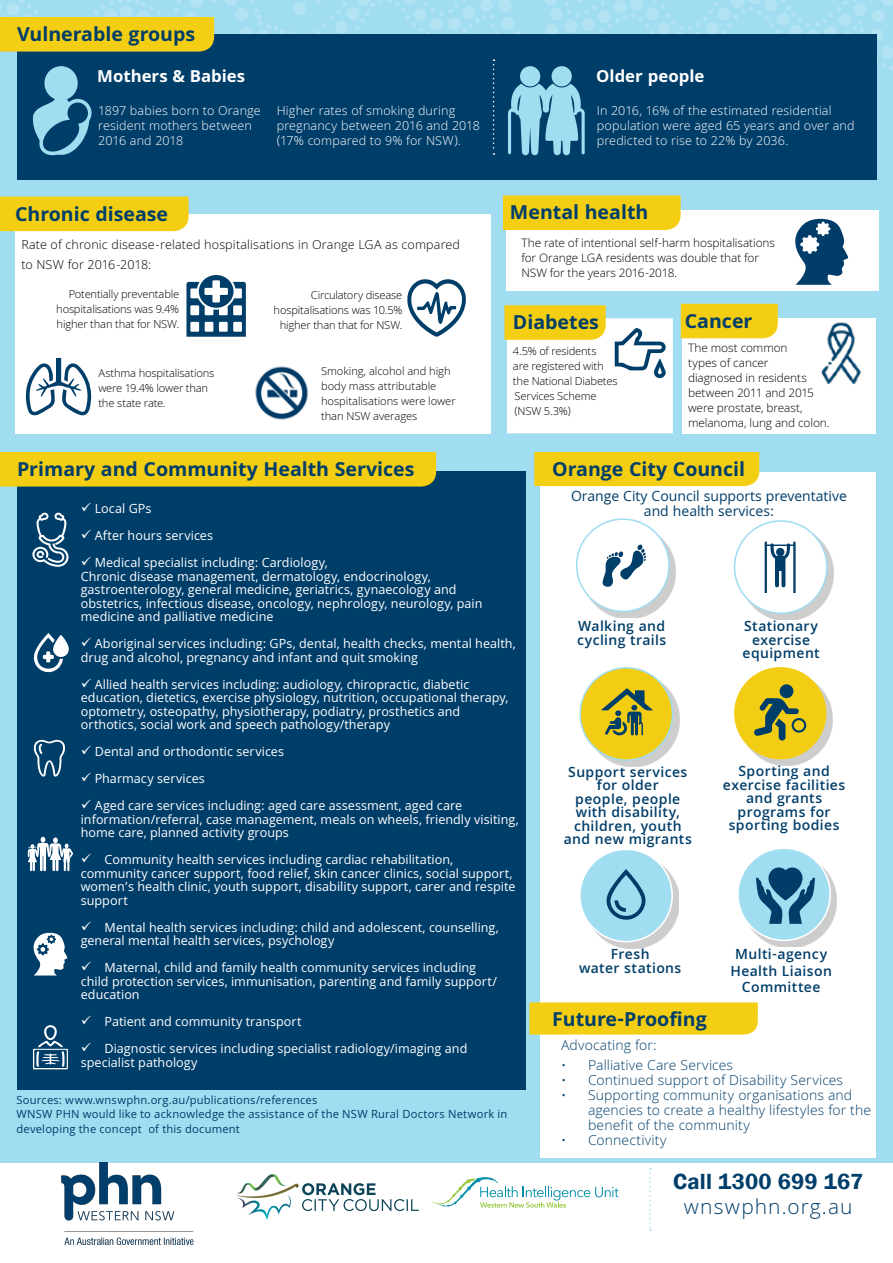
<style>
.page{position:relative;width:893px;height:1263px;background:#fff}
.page>*{position:absolute;margin:0;border:0;box-sizing:border-box;transform-origin:0 0}
.t1{font:600 22.5px "Franklin Gothic";letter-spacing:.005em;color:#003e6a}
.t2{font:300 22.5px "Khula";letter-spacing:.045em;color:#003e6a}
.t3{font:700 21px "Khula";color:#003e6a}
.t4{font:700 18px "Khula";color:#fff}
.t5{font:600 15px/13.5px "Khula";letter-spacing:.025em;color:#003e6a;text-align:center}
.t6{font:300 15px/15px "Khula";letter-spacing:.005em;color:#003e6a}
.t7{font:15px/15px "Khula";color:#003e6a;text-align:center}
.t8{font:13.5px/13.5px "Khula";color:#fff}
.t9{font:300 13.5px/15px "Khula";letter-spacing:.01em;color:#fff}
.t10{font:300 13.5px/19.5px "Khula";letter-spacing:.01em;color:#000}
.t11{font:300 12.75px/15px "Khula";letter-spacing:-.01em;color:#000}
.t12{font:300 12px/15px "Khula";letter-spacing:-.015em;color:#000}
.t13{font:12px/14.4px "Khula";letter-spacing:.015em;color:#003e6a}
</style>
<div class="page">
<div style="left:0;top:0;width:893px;height:1162px;background:#a1ddf1"></div>
<div style="left:17px;top:34px;width:859px;height:146px;background:#003e6a"></div>
<div style="left:17px;top:472px;width:508px;height:618px;background:#003e6a"></div>
<svg style="left:649px;top:1168px;width:2px;height:63px"></svg>
<div style="left:541px;top:472px;width:335px;height:685px;background:#fff"></div>
<div style="left:534px;top:452px;width:225px;height:34px;background:#f4ce12"></div>
<div style="left:506px;top:210px;width:373px;height:81px;background:#fff"></div>
<div style="left:503px;top:195px;width:178px;height:35px;background:#f4ce12"></div>
<div style="left:682px;top:318px;width:194px;height:115px;background:#fff"></div>
<div style="left:681px;top:304px;width:97px;height:34px;background:#f4ce12"></div>
<div style="left:15px;top:214px;width:475px;height:219px;background:#fff"></div>
<svg style="left:25px;top:358px;width:67px;height:58px"></svg>
<svg style="left:407px;top:279px;width:59px;height:58px"></svg>
<svg style="left:186px;top:275px;width:60px;height:62px"></svg>
<img style="left:255px;top:366px;width:53px;height:54px">
<div style="left:0;top:197px;width:189px;height:34px;background:#f4ce12"></div>
<div style="left:507px;top:318px;width:166px;height:115px;background:#fff"></div>
<svg style="left:504px;top:305px;width:102px;height:35px;background:#f3cf19"></svg>
<div style="left:529px;top:1002px;width:229px;height:32px;background:#f4ce12"></div>
<img style="left:821px;top:322px;width:40px;height:63px">
<div style="left:0;top:452px;width:436px;height:35px;background:#f4ce12"></div>
<svg style="left:0;top:0;width:893px;height:156px"></svg>
<svg style="left:615px;top:328px;width:51px;height:50px"></svg>
<svg style="left:33px;top:932px;width:34px;height:43px"></svg>
<svg style="left:33px;top:1025px;width:35px;height:44px"></svg>
<svg style="left:33px;top:633px;width:36px;height:40px"></svg>
<svg style="left:34px;top:740px;width:31px;height:37px"></svg>
<svg style="left:32px;top:513px;width:37px;height:54px"></svg>
<svg style="left:28px;top:837px;width:45px;height:34px"></svg>
<div style="left:585px;top:673px;width:94px;height:94px;background:#000;opacity:.2"></div>
<div style="left:580px;top:668px;width:92px;height:92px;background:#f2cd14;border-radius:50%"></div>
<div style="left:579px;top:667px;width:94px;height:94px;border:2px solid #a1ddf1;border-radius:50%"></div>
<div style="left:585px;top:855px;width:94px;height:94px;background:#000;opacity:.2"></div>
<div style="left:580px;top:849px;width:92px;height:93px;background:#a1ddf1;border-radius:50%"></div>
<div style="left:579px;top:848px;width:94px;height:94px;border:2px solid #fff;border-radius:50%"></div>
<div style="left:743px;top:853px;width:94px;height:94px;background:#000;opacity:.2"></div>
<div style="left:738px;top:848px;width:92px;height:92px;background:#a1ddf1;border-radius:50%"></div>
<div style="left:737px;top:847px;width:94px;height:94px;border:2px solid #fff;border-radius:50%"></div>
<div style="left:582px;top:524px;width:94px;height:94px;background:#000;opacity:.2"></div>
<div style="left:577px;top:519px;width:92px;height:92px;background:#fff;border-radius:50%"></div>
<div style="left:576px;top:518px;width:94px;height:94px;border:2px solid #a1ddf1;border-radius:50%"></div>
<div style="left:740px;top:673px;width:93px;height:92px;background:#000;opacity:.2"></div>
<div style="left:734px;top:667px;width:92px;height:92px;background:#f2cd14;border-radius:50%"></div>
<svg style="left:602px;top:544px;width:44px;height:43px"></svg>
<div style="left:740px;top:526px;width:94px;height:94px;background:#000;opacity:.2"></div>
<div style="left:735px;top:521px;width:92px;height:92px;background:#fff;border-radius:50%"></div>
<div style="left:734px;top:520px;width:94px;height:94px;border:2px solid #a1ddf1;border-radius:50%"></div>
<svg style="left:765px;top:541px;width:31px;height:52px"></svg>
<svg style="left:606px;top:869px;width:40px;height:51px"></svg>
<svg style="left:601px;top:688px;width:52px;height:48px"></svg>
<svg style="left:433px;top:1177px;width:186px;height:31px"></svg>
<svg style="left:795px;top:218px;width:53px;height:67px"></svg>
<svg style="left:756px;top:867px;width:59px;height:57px"></svg>
<svg style="left:236px;top:1174px;width:183px;height:46px"></svg>
<svg style="left:754px;top:684px;width:52px;height:56px"></svg>
<img style="left:61px;top:1162px;width:133px;height:83px">
<h2 class="t3" style="left:17px;top:21px;width:180px">Vulnerable groups</h2>
<h3 class="t4" style="left:97px;top:65px;width:149px">Mothers &amp; Babies</h3>
<h3 class="t4" style="left:596px;top:65px;width:110px">Older people</h3>
<p class="t9" style="left:98px;top:104px;width:164px">1897 babies born to Orange resident mothers between<br>2016 and 2018</p>
<p class="t9" style="left:597px;top:104px;width:259px">In 2016, 16% of the estimated residential population were aged 65 years and over and predicted to rise to 22% by 2036.</p>
<p class="t9" style="left:277px;top:104px;width:205px">Higher rates of smoking during pregnancy between 2016 and 2018 (17% compared to 9% for NSW).</p>
<h2 class="t3" style="left:15px;top:201px;width:155px">Chronic disease</h2>
<p class="t10" style="left:21px;top:237px;width:440px">Rate of chronic disease-related hospitalisations in Orange LGA as compared to NSW for 2016-2018:</p>
<p class="t12" style="left:56px;top:288px;width:125px;text-align:justify;text-indent:12px">Potentially preventable hospitalisations was 9.4% higher than that for NSW.</p>
<p class="t12" style="left:274px;top:289px;width:130px;text-align:right">Circulatory disease hospitalisations was 10.5% higher than that for NSW.</p>
<p class="t12" style="left:98px;top:367px;width:117px">Asthma hospitalisations were 19.4% lower than the state rate.</p>
<p class="t12" style="left:321px;top:365px;width:136px">Smoking, alcohol and high body mass attributable hospitalisations were lower than NSW averages</p>
<h2 class="t3" style="left:510px;top:200px;width:140px">Mental health</h2>
<p class="t11" style="left:521px;top:236px;width:255px">The rate of intentional self-harm hospitalisations for Orange LGA residents was double that for<br>NSW for the years 2016-2018.</p>
<h2 class="t3" style="left:685px;top:308px;width:69px">Cancer</h2>
<p class="t11" style="left:688px;top:341px;width:143px">The most common<br>types of cancer<br>diagnosed in residents between 2011 and 2015 were prostate, breast, melanoma, lung and colon.</p>
<h2 class="t3" style="left:513px;top:309px;width:87px">Diabetes</h2>
<p class="t12" style="left:513px;top:344px;width:106px">4.5% of residents<br>are registered with the National Diabetes<br>Services Scheme (NSW 5.3%)</p>
<h2 class="t3" style="left:17px;top:456px;width:399px">Primary and Community Health Services</h2>
<p class="t8" style="left:81px;top:502px;width:72px">✓ Local GPs</p>
<p class="t8" style="left:81px;top:529px;width:134px">✓ After hours services</p>
<p class="t8" style="left:81px;top:556px;width:403px">✓ Medical specialist including: Cardiology,<br>Chronic disease management, dermatology, endocrinology, gastroenterology, general medicine, geriatrics, gynaecology and obstetrics, infectious disease, oncology, nephrology, neurology, pain medicine and palliative medicine</p>
<p class="t8" style="left:81px;top:637px;width:436px">✓ Aboriginal services including: GPs, dental, health checks, mental health, drug and alcohol, pregnancy and infant and quit smoking</p>
<p class="t8" style="left:81px;top:677px;width:429px">✓ Allied health services including: audiology, chiropractic, diabetic education, dietetics, exercise physiology, nutrition, occupational therapy, optometry, osteopathy, physiotherapy, podiatry, prosthetics and orthotics, social work and speech pathology/therapy</p>
<p class="t8" style="left:81px;top:745px;width:205px">✓ Dental and orthodontic services</p>
<p class="t8" style="left:81px;top:772px;width:125px">✓ Pharmacy services</p>
<p class="t8" style="left:81px;top:799px;width:439px">✓ Aged care services including: aged care assessment, aged care information/referral, case management, meals on wheels, friendly visiting, home care, planned activity groups</p>
<p class="t8" style="left:81px;top:853px;width:436px">✓ Community health services including cardiac rehabilitation, community cancer support, food relief, skin cancer clinics, social support, women’s health clinic, youth support, disability support, carer and respite support</p>
<p class="t8" style="left:81px;top:920px;width:420px">✓ Mental health services including: child and adolescent, counselling, general mental health services, psychology</p>
<p class="t8" style="left:81px;top:961px;width:418px">✓ Maternal, child and family health community services including child protection services, immunisation, parenting and family support/ education</p>
<p class="t8" style="left:81px;top:1015px;width:222px">✓ Patient and community transport</p>
<p class="t8" style="left:81px;top:1042px;width:388px">✓ Diagnostic services including specialist radiology/imaging and specialist pathology</p>
<p class="t13" style="left:16px;top:1092px;width:492px">Sources: www.wnswphn.org.au/publications/references<br>WNSW PHN would like to acknowledge the assistance of the NSW Rural Doctors Network in developing the concept of this document</p>
<h2 class="t3" style="left:552px;top:456px;width:194px">Orange City Council</h2>
<p class="t7" style="left:571px;top:488px;width:277px">Orange City Council supports preventative and health services:</p>
<p class="t5" style="left:577px;top:619px;width:91px;text-align:left">Walking and cycling trails</p>
<p class="t5" style="left:743px;top:619px;width:79px">Stationary exercise equipment</p>
<p class="t5" style="left:564px;top:765px;width:129px">Support services for older<br>people, people with disability, children, youth and new migrants</p>
<p class="t5" style="left:723px;top:764px;width:124px">Sporting and exercise facilities and grants programs for sporting bodies</p>
<p class="t5" style="left:579px;top:947px;width:104px">Fresh<br>water stations</p>
<p class="t5" style="left:730px;top:946px;width:103px;line-height:16.5px">Multi-agency<br>Health Liaison<br>Committee</p>
<h2 class="t3" style="left:552px;top:1007px;width:156px">Future-Proofing</h2>
<p class="t6" style="left:561px;top:1039px;width:97px">Advocating for:</p>
<p class="t6" style="left:561px;top:1059px;width:173px">• Palliative Care Services</p>
<p class="t6" style="left:561px;top:1074px;width:284px">• Continued support of Disability Services</p>
<p class="t6" style="left:588px;top:1089px;width:285px;text-indent:-27px">• Supporting community organisations and agencies to create a healthy lifestyles for the benefit of the community</p>
<p class="t6" style="left:561px;top:1134px;width:107px">• Connectivity</p>
<h1 class="t1" style="left:673px;top:1168px;width:192px">Call 1300 699 167</h1>
<h1 class="t2" style="left:684px;top:1193px;width:170px">wnswphn.org.au</h1>
</div>
